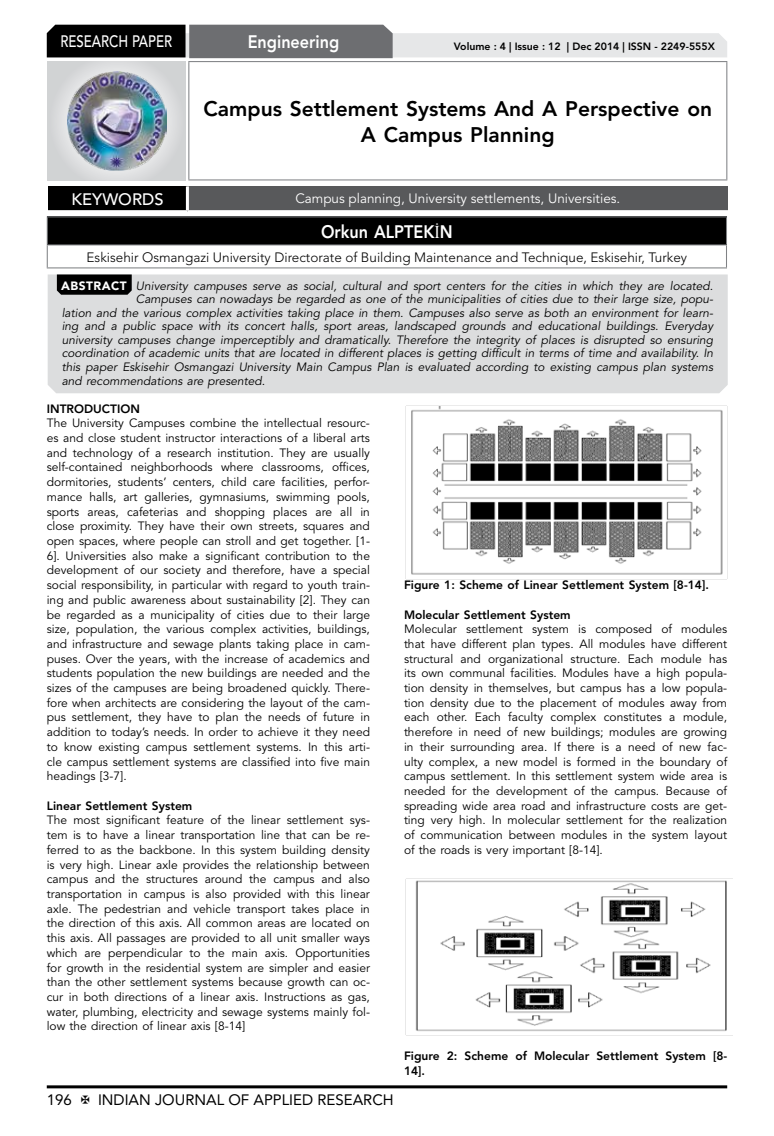
<style>
.page{position:relative;width:774px;height:1136px;background:#fff}
.page>*{position:absolute;margin:0;border:0;box-sizing:border-box;transform-origin:0 0}
.t1{font:800 21px/26.2px "Avenir LT Std";color:#000;text-align:center}
.t2{font:800 18px "Avenir LT Std";color:#fff;scale:.9 1}
.t3{font:500 16.5px "Avenir LT Std";color:#fff;scale:.8 1}
.t4{font:500 16.5px "Avenir LT Std";color:#fff}
.t5{font:15px "Avenir LT Std";color:#000}
.t6{font:300 13.5px "Avenir LT Std";color:#000}
.t7{font:13.5px "Avenir LT Std";color:#fff}
.t8{font:12px/14.7px "Avenir LT Std";color:#000;text-align:justify}
.t9{font:italic 12px "Avenir LT Std";color:#000}
.t10{font:800 12px/14.7px "Avenir LT Std";color:#000}
.t11{font:800 10.5px "Avenir LT Std";color:#000}
.s1{font-family:"Times New Roman";font-weight:400}
.s2{font-weight:900;font-style:normal;color:#fff}
</style>
<div class="page">
<hr style="left:47px;top:1085px;width:680px;height:3px;background:#000">
<div style="left:48px;top:62px;width:137px;height:118px;background:linear-gradient(to right,#d9dadb,#d9dadb)"></div>
<img style="left:68px;top:71px;width:99px;height:100px">
<svg style="left:47px;top:25px;width:680px;height:33px;background:#979899"></svg>
<hr style="left:188px;top:61px;width:539px;height:1px;background:#808285">
<hr style="left:188px;top:62px;width:1px;height:117px;background:#808285">
<hr style="left:726px;top:62px;width:1px;height:117px;background:#808285">
<hr style="left:188px;top:179px;width:539px;height:1px;background:#808285">
<div style="left:47px;top:217px;width:679px;height:28px;background:#000"></div>
<hr style="left:47px;top:216px;width:680px;height:1px;background:#808285">
<hr style="left:47px;top:244px;width:680px;height:1px;background:#808285">
<svg style="left:47px;top:217px;width:1px;height:50px"></svg>
<svg style="left:726px;top:217px;width:1px;height:50px"></svg>
<hr style="left:47px;top:267px;width:680px;height:1px;background:#808285">
<div style="left:48px;top:274px;width:680px;height:119px;background:#dcddde"></div>
<svg style="left:57px;top:274px;width:75px;height:21px;background:#0b0b0b"></svg>
<div style="left:48px;top:186px;width:139px;height:26px;background:#000"></div>
<div style="left:187px;top:186px;width:541px;height:26px;background:#58595b"></div>
<hr style="left:186px;top:186px;width:3px;height:24px;background:#fff">
<hr style="left:48px;top:210px;width:139px;height:3px;background:#fff">
<hr style="left:187px;top:210px;width:541px;height:3px;background:#fff">
<img style="left:405px;top:405px;width:322px;height:174px">
<img style="left:405px;top:878px;width:327px;height:156px">
<h3 class="t3" style="left:60px;top:32px;width:139px">RESEARCH PAPER</h3>
<h2 class="t2" style="left:248px;top:31px;width:103px">Engineering</h2>
<p class="t11" style="left:454px;top:41px;width:262px">Volume : 4 | Issue : 12 | Dec 2014 | ISSN - 2249-555X</p>
<h1 class="t1" style="left:203px;top:95px;width:510px">Campus Settlement Systems And A Perspective on<br>A Campus Planning</h1>
<h3 class="t4" style="left:71px;top:190px;width:94px">KEYWORDS</h3>
<p class="t7" style="left:295px;top:190px;width:326px">Campus planning, University settlements, Universities.</p>
<h2 class="t2" style="left:321px;top:221px;width:148px">Orkun ALPTEK<span class="s1">İ</span>N</h2>
<p class="t6" style="left:87px;top:249px;width:602px">Eskisehir Osmangazi University Directorate of Building Maintenance and Technique, Eskisehir, Turkey</p>
<p class="t9" style="left:61px;top:279px;width:654px"><span class="s2">ABSTRACT</span> University campuses serve as social, cultural and sport centers for the cities in which they are located.</p>
<p class="t9" style="left:136px;top:292px;width:579px">Campuses can nowadays be regarded as one of the municipalities of cities due to their large size, popu-</p>
<p class="t9" style="left:62px;top:306px;width:653px">lation and the various complex activities taking place in them. Campuses also serve as both an environment for learn-</p>
<p class="t9" style="left:62px;top:319px;width:653px">ing and a public space with its concert halls, sport areas, landscaped grounds and educational buildings. Everyday</p>
<p class="t9" style="left:62px;top:333px;width:653px">university campuses change imperceptibly and dramatically. Therefore the integrity of places is disrupted so ensuring</p>
<p class="t9" style="left:62px;top:346px;width:653px">coordination of academic units that are located in different places is getting difficult in terms of time and availability. In</p>
<p class="t9" style="left:62px;top:360px;width:653px">this paper Eskisehir Osmangazi University Main Campus Plan is evaluated according to existing campus plan systems</p>
<p class="t9" style="left:62px;top:373px;width:205px">and recommendations are presented.</p>
<p class="t10" style="left:47px;top:401px;width:95px">INTRODUCTION</p>
<p class="t8" style="left:47px;top:416px;width:325px">The University Campuses combine the intellectual resourc&shy;es and close student instructor interactions of a liberal arts and technology of a research institution. They are usually self-contained neighborhoods where classrooms, offices, dormitories, students’ centers, child care facilities, perfor&shy;mance halls, art galleries, gymnasiums, swimming pools, sports areas, cafeterias and shopping places are all in close proximity. They have their own streets, squares and open spaces, where people can stroll and get together. [1- 6]. Universities also make a significant contribution to the development of our society and therefore, have a special social responsibility, in particular with regard to youth train&shy;ing and public awareness about sustainability [2]. They can be regarded as a municipality of cities due to their large size, population, the various complex activities, buildings, and infrastructure and sewage plants taking place in cam&shy;puses. Over the years, with the increase of academics and students population the new buildings are needed and the sizes of the campuses are being broadened quickly. There&shy;fore when architects are considering the layout of the cam&shy;pus settlement, they have to plan the needs of future in addition to today’s needs. In order to achieve it they need to know existing campus settlement systems. In this arti&shy;cle campus settlement systems are classified into five main headings [3-7].</p>
<p class="t10" style="left:47px;top:798px;width:147px">Linear Settlement System</p>
<p class="t8" style="left:47px;top:813px;width:325px">The most significant feature of the linear settlement sys&shy;tem is to have a linear transportation line that can be re&shy;ferred to as the backbone. In this system building density is very high. Linear axle provides the relationship between campus and the structures around the campus and also transportation in campus is also provided with this linear axle. The pedestrian and vehicle transport takes place in the direction of this axis. All common areas are located on this axis. All passages are provided to all unit smaller ways which are perpendicular to the main axis. Opportunities for growth in the residential system are simpler and easier than the other settlement systems because growth can oc&shy;cur in both directions of a linear axis. Instructions as gas, water, plumbing, electricity and sewage systems mainly fol&shy;low the direction of linear axis [8-14]</p>
<p class="t5" style="left:47px;top:1090px;width:27px">196</p>
<p class="t5" style="left:98px;top:1090px;width:297px">INDIAN JOURNAL OF APPLIED RESEARCH</p>
<p class="t10" style="left:404px;top:577px;width:306px">Figure 1: Scheme of Linear Settlement System [8-14].</p>
<p class="t10" style="left:404px;top:607px;width:168px">Molecular Settlement System</p>
<p class="t8" style="left:404px;top:622px;width:325px">Molecular settlement system is composed of modules that have different plan types. All modules have different structural and organizational structure. Each module has its own communal facilities. Modules have a high popula&shy;tion density in themselves, but campus has a low popula&shy;tion density due to the placement of modules away from each other. Each faculty complex constitutes a module, therefore in need of new buildings; modules are growing in their surrounding area. If there is a need of new fac&shy;ulty complex, a new model is formed in the boundary of campus settlement. In this settlement system wide area is needed for the development of the campus. Because of spreading wide area road and infrastructure costs are get&shy;ting very high. In molecular settlement for the realization of communication between modules in the system layout of the roads is very important [8-14].</p>
<p class="t10" style="left:404px;top:1048px;width:325px">Figure 2: Scheme of Molecular Settlement System [8-<br>14].</p>
</div>
